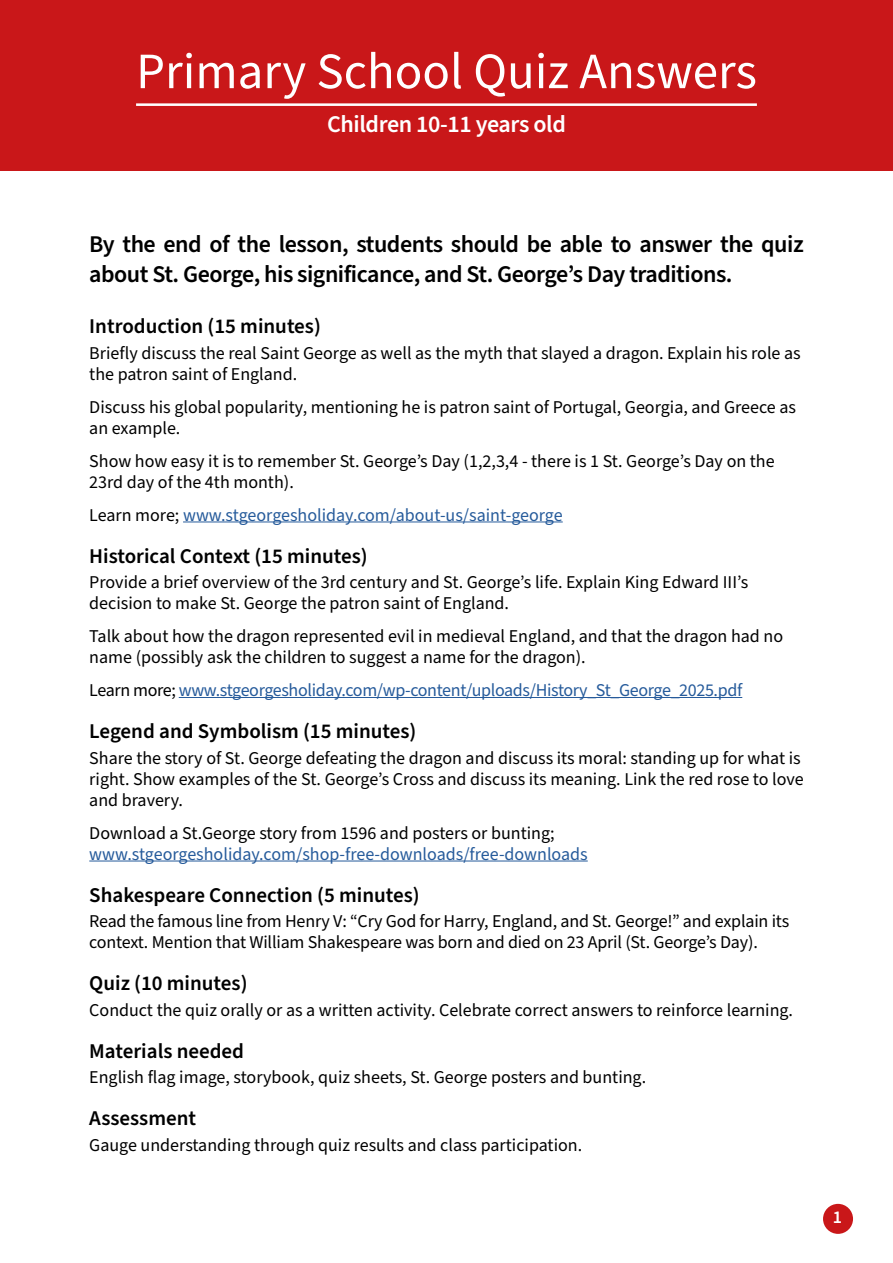
<style>
.page{position:relative;width:893px;height:1263px;background:#fff}
.page>*{position:absolute;margin:0;border:0;box-sizing:border-box;transform-origin:0 0}
.t1{font:51px "Source Sans Pro";color:#fff}
.t2{font:600 24px/30px "Source Sans Pro";letter-spacing:-.02em;color:#000}
.t3{font:600 24px "Source Sans Pro";letter-spacing:-.015em;color:#fff}
.t4{font:600 21px "Source Sans Pro";color:#000}
.t5{font:18px/21px "Source Sans Pro";color:#000}
.t6{font:18px "Source Sans Pro";letter-spacing:-.01em;color:#265b9b}
.t7{font:600 18px "Source Sans Pro";color:#fff}
.s1{color:#000}
</style>
<div class="page">
<div style="left:0;top:0;width:893px;height:170px;background:#c91719"></div>
<hr style="left:136px;top:103px;width:621px;height:3px;background:#fff">
<hr style="left:183px;top:521px;width:380px;height:1px;background:#265b9b">
<hr style="left:179px;top:697px;width:563px;height:1px;background:#265b9b">
<hr style="left:89px;top:860px;width:499px;height:1px;background:#265b9b">
<div style="left:823px;top:1204px;width:30px;height:30px;background:#c91719;border-radius:50%"></div>
<h1 class="t1" style="left:136px;top:51px;width:622px">Primary School Quiz Answers</h1>
<h2 class="t3" style="left:327px;top:115px;width:240px">Children 10-11 years old</h2>
<h2 class="t2" style="left:89px;top:231px;width:716px">By the end of the lesson, students should be able to answer the quiz about St. George, his significance, and St. George’s Day traditions.</h2>
<p class="t4" style="left:89px;top:318px;width:233px">Introduction (15 minutes)</p>
<p class="t5" style="left:89px;top:343px;width:713px">Briefly discuss the real Saint George as well as the myth that slayed a dragon. Explain his role as the patron saint of England.</p>
<p class="t5" style="left:89px;top:397px;width:708px">Discuss his global popularity, mentioning he is patron saint of Portugal, Georgia, and Greece as an example.</p>
<p class="t5" style="left:89px;top:451px;width:687px">Show how easy it is to remember St. George’s Day (1,2,3,4 - there is 1 St. George’s Day on the<br>23rd day of the 4th month).</p>
<p class="t6" style="left:89px;top:507px;width:475px"><span class="s1">Learn more;</span> www.stgeorgesholiday.com/about-us/saint-george</p>
<p class="t4" style="left:89px;top:547px;width:280px">Historical Context (15 minutes)</p>
<p class="t5" style="left:89px;top:573px;width:660px">Provide a brief overview of the 3rd century and St. George’s life. Explain King Edward III’s decision to make St. George the patron saint of England.</p>
<p class="t5" style="left:89px;top:627px;width:695px">Talk about how the dragon represented evil in medieval England, and that the dragon had no name (possibly ask the children to suggest a name for the dragon).</p>
<p class="t6" style="left:89px;top:683px;width:654px"><span class="s1">Learn more;</span> www.stgeorgesholiday.com/wp-content/uploads/History_St_George_2025.pdf</p>
<p class="t4" style="left:89px;top:723px;width:329px">Legend and Symbolism (15 minutes)</p>
<p class="t5" style="left:89px;top:748px;width:716px">Share the story of St. George defeating the dragon and discuss its moral: standing up for what is right. Show examples of the St. George’s Cross and discuss its meaning. Link the red rose to love and bravery.</p>
<p class="t5" style="left:89px;top:823px;width:467px">Download a St.George story from 1596 and posters or bunting;</p>
<p class="t6" style="left:89px;top:846px;width:500px">www.stgeorgesholiday.com/shop-free-downloads/free-downloads</p>
<p class="t4" style="left:89px;top:886px;width:332px">Shakespeare Connection (5 minutes)</p>
<p class="t5" style="left:89px;top:912px;width:701px">Read the famous line from Henry V: “Cry God for Harry, England, and St. George!” and explain its context. Mention that William Shakespeare was born and died on 23 April (St. George’s Day).</p>
<p class="t4" style="left:89px;top:975px;width:160px">Quiz (10 minutes)</p>
<p class="t5" style="left:89px;top:1000px;width:705px">Conduct the quiz orally or as a written activity. Celebrate correct answers to reinforce learning.</p>
<p class="t4" style="left:89px;top:1042px;width:156px">Materials needed</p>
<p class="t5" style="left:89px;top:1068px;width:558px">English flag image, storybook, quiz sheets, St. George posters and bunting.</p>
<p class="t4" style="left:89px;top:1110px;width:108px">Assessment</p>
<p class="t5" style="left:89px;top:1135px;width:494px">Gauge understanding through quiz results and class participation.</p>
<p class="t7" style="left:833px;top:1210px;width:11px">1</p>
</div>
